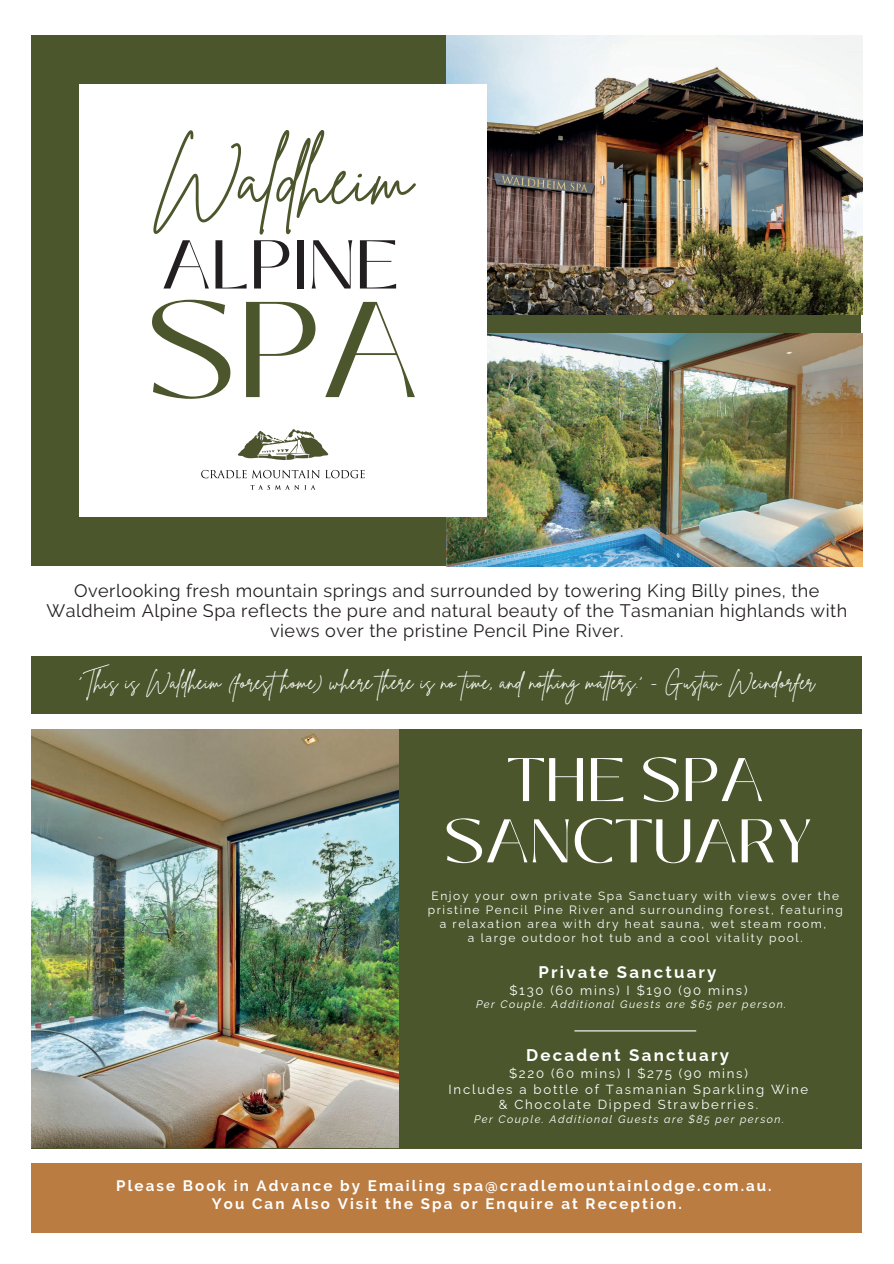
<style>
.page{position:relative;width:894px;height:1264px;background:#fff}
.page>*{position:absolute;margin:0;border:0;box-sizing:border-box;transform-origin:0 0}
.t1{font:135.6px "Black Mango";color:#4b562c}
.t2{font:73.95px "Brittany Signature";color:#4b562c}
.t3{font:68.7px "Black Mango";color:#231f20}
.t4{font:61.2px/61.2px "Black Mango";color:#fff;text-align:center}
.t5{font:20.25px "Brittany Signature";letter-spacing:.025em;color:#fff}
.t6{font:18px/20.2px "Raleway";letter-spacing:.025em;color:#231f20;text-align:center}
.t7{font:700 16.8px "Raleway";letter-spacing:.13em;color:#fff}
.t8{font:700 15.15px "Raleway";letter-spacing:.135em;color:#fff}
.t9{font:13.2px "Raleway";letter-spacing:.13em;color:#fff}
.t10{font:12px/14px "Raleway";letter-spacing:.13em;color:#fff;text-align:center}
.t11{font:italic 10.95px "Raleway";letter-spacing:.13em;color:#fff}
</style>
<div class="page">
<div style="left:32px;top:35px;width:829px;height:531px;background:#4b562c"></div>
<img style="left:446px;top:333px;width:416px;height:233px">
<img style="left:446px;top:35px;width:416px;height:279px">
<div style="left:79px;top:84px;width:407px;height:432px;background:#fff"></div>
<div style="left:32px;top:729px;width:829px;height:419px;background:#4b562c"></div>
<img style="left:201px;top:429px;width:164px;height:61px">
<div style="left:32px;top:1163px;width:829px;height:69px;background:#ba7c41"></div>
<div style="left:32px;top:656px;width:829px;height:58px;background:#4b562c"></div>
<hr style="left:574px;top:1030px;width:121px;height:1px;background:#fff">
<img style="left:32px;top:729px;width:366px;height:418px">
<p class="t2" style="left:154px;top:130px;width:260px">Waldheim</p>
<p class="t3" style="left:161px;top:213px;width:240px">ALPINE</p>
<h1 class="t1" style="left:147px;top:248px;width:273px">SPA</h1>
<p class="t6" style="left:46px;top:580px;width:802px">Overlooking fresh mountain springs and surrounded by towering King Billy pines, the<br>Waldheim Alpine Spa reflects the pure and natural beauty of the Tasmanian highlands with views over the pristine Pencil Pine River.</p>
<p class="t5" style="left:79px;top:668px;width:737px">‘This is Waldheim (foresthome) where there is no time, and nothing matters.’ - Gustav Weindorfer</p>
<h6 class="t4" style="left:444px;top:749px;width:369px">THE SPA<br>SANCTUARY</h6>
<p class="t10" style="left:427px;top:888px;width:416px">Enjoy your own private Spa Sanctuary with views over the pristine Pencil Pine River and surrounding forest, featuring a relaxation area with dry heat sauna, wet steam room,</p>
<p class="t10" style="left:468px;top:930px;width:336px">a large outdoor hot tub and a cool vitality pool.</p>
<p class="t7" style="left:538px;top:961px;width:179px">Private Sanctuary</p>
<p class="t9" style="left:509px;top:982px;width:239px">$130 (60 mins) I $190 (90 mins)</p>
<p class="t11" style="left:476px;top:998px;width:312px">Per Couple. Additional Guests are $65 per person.</p>
<p class="t7" style="left:526px;top:1045px;width:204px">Decadent Sanctuary</p>
<p class="t9" style="left:509px;top:1065px;width:240px">$220 (60 mins) I $275 (90 mins)</p>
<p class="t9" style="left:448px;top:1081px;width:361px">Includes a bottle of Tasmanian Sparkling Wine</p>
<p class="t9" style="left:498px;top:1096px;width:261px">&amp; Chocolate Dipped Strawberries.</p>
<p class="t11" style="left:474px;top:1112px;width:311px">Per Couple. Additional Guests are $85 per person.</p>
<h5 class="t8" style="left:116px;top:1176px;width:656px">Please Book in Advance by Emailing spa@cradlemountainlodge.com.au.</h5>
<h4 class="t8" style="left:212px;top:1194px;width:471px">You Can Also Visit the Spa or Enquire at Reception.</h4>
</div>
